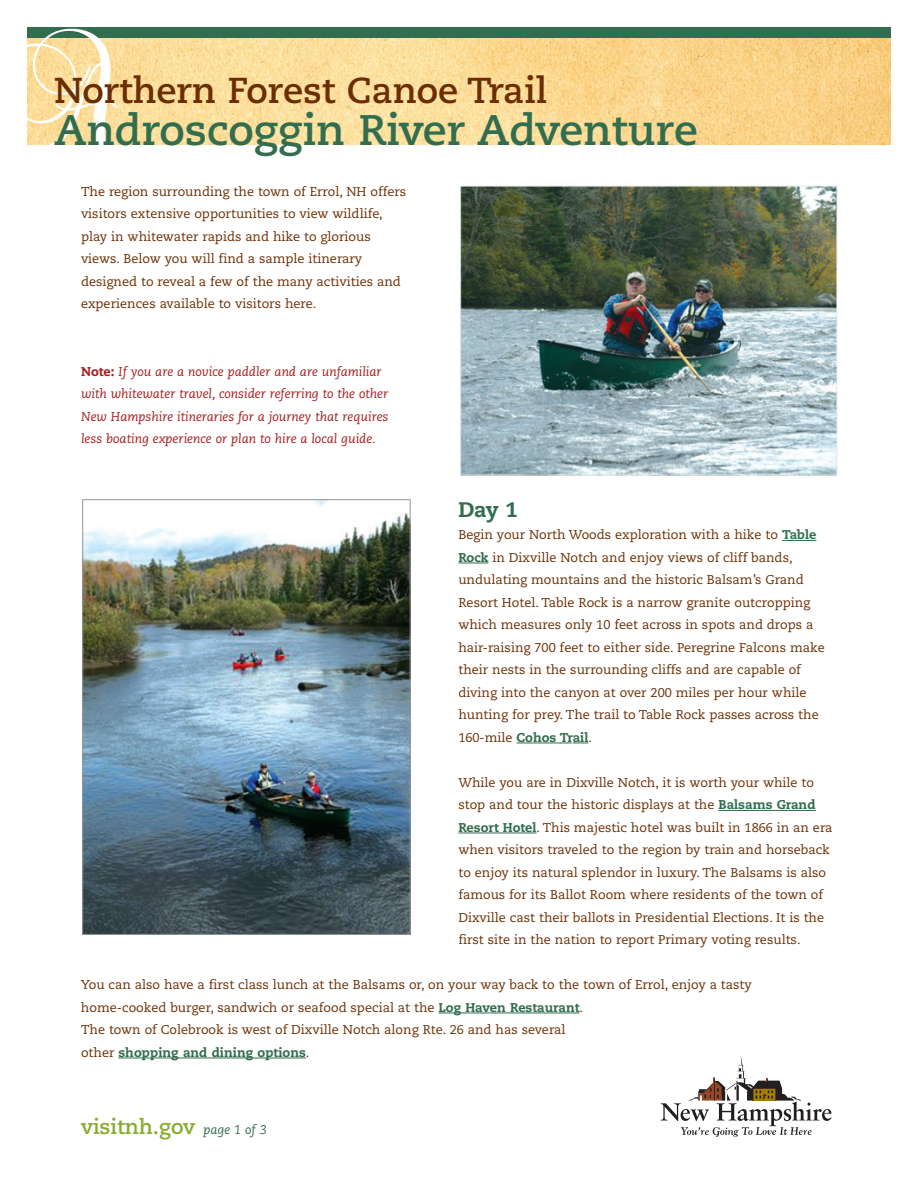
<style>
.page{position:relative;width:918px;height:1188px;background:#fff}
.page>*{position:absolute;margin:0;border:0;box-sizing:border-box;transform-origin:0 0}
.t1{font:182.55px "Balmoral Plain";color:#fff}
.t2{font:700 42.75px "Caecilia";color:#326d4f}
.t3{font:700 36px "Caecilia";color:#6b2e02}
.t4{font:700 21px "Caecilia";color:#88ac2e}
.t5{font:800 21px "Caecilia";color:#326d4f}
.t6{font:12.75px/22.5px "Caecilia";color:#6b2e02}
.t7{font:italic 12.75px/22.5px "Caecilia";color:#a61c1f}
.s1{font-weight:800;font-style:normal}
.s2{font-weight:800;color:#326d4f}
.s3{font-weight:400;font-style:italic;font-size:12.75px;color:#326d4f}
</style>
<div class="page">
<svg style="left:782px;top:540px;width:34px;height:1px"></svg>
<svg style="left:458px;top:563px;width:30px;height:1px"></svg>
<hr style="left:517px;top:743px;width:44px;height:1px;background:#326d4f">
<svg style="left:560px;top:743px;width:28px;height:1px"></svg>
<hr style="left:718px;top:810px;width:73px;height:1px;background:#326d4f">
<svg style="left:791px;top:810px;width:25px;height:1px"></svg>
<hr style="left:458px;top:833px;width:79px;height:1px;background:#326d4f">
<hr style="left:439px;top:1013px;width:44px;height:1px;background:#326d4f">
<hr style="left:490px;top:1013px;width:69px;height:1px;background:#326d4f">
<svg style="left:558px;top:1013px;width:21px;height:1px"></svg>
<hr style="left:118px;top:1058px;width:188px;height:1px;background:#326d4f">
<svg style="left:661px;top:1055px;width:171px;height:82px"></svg>
<img style="left:463px;top:188px;width:372px;height:285px">
<div style="left:461px;top:186px;width:376px;height:289px;border:1px solid #e7e8e9"></div>
<img style="left:27px;top:37px;width:864px;height:107px">
<div style="left:27px;top:27px;width:864px;height:10px;background:#326d4f"></div>
<img style="left:84px;top:502px;width:324px;height:431px">
<div style="left:82px;top:500px;width:328px;height:435px;border:1px solid #939598"></div>
<h1 class="t1" style="left:-22px;top:-33px;width:154px">A</h1>
<h3 class="t3" style="left:54px;top:76px;width:495px">Northern Forest Canoe Trail</h3>
<h2 class="t2" style="left:54px;top:112px;width:645px">Androscoggin River Adventure</h2>
<p class="t6" style="left:81px;top:181px;width:327px">The region surrounding the town of Errol, NH offers visitors extensive opportunities to view wildlife, play in whitewater rapids and hike to glorious views. Below you will find a sample itinerary designed to reveal a few of the many activities and experiences available to visitors here.</p>
<p class="t7" style="left:81px;top:361px;width:309px"><span class="s1">Note:</span> If you are a novice paddler and are unfamiliar with whitewater travel, consider referring to the other New Hampshire itineraries for a journey that requires less boating experience or plan to hire a local guide.</p>
<h3 class="t5" style="left:458px;top:501px;width:61px">Day 1</h3>
<p class="t6" style="left:458px;top:525px;width:368px">Begin your North Woods exploration with a hike to <span class="s2">Table Rock</span> in Dixville Notch and enjoy views of cliff bands, undulating mountains and the historic Balsam’s Grand Resort Hotel. Table Rock is a narrow granite outcropping which measures only 10 feet across in spots and drops a hair-raising 700 feet to either side. Peregrine Falcons make their nests in the surrounding cliffs and are capable of diving into the canyon at over 200 miles per hour while hunting for prey. The trail to Table Rock passes across the 160-mile <span class="s2">Cohos Trail</span>.</p>
<p class="t6" style="left:458px;top:772px;width:376px">While you are in Dixville Notch, it is worth your while to stop and tour the historic displays at the <span class="s2">Balsams Grand Resort Hotel</span>. This majestic hotel was built in 1866 in an era when visitors traveled to the region by train and horseback to enjoy its natural splendor in luxury. The Balsams is also famous for its Ballot Room where residents of the town of Dixville cast their ballots in Presidential Elections. It is the first site in the nation to report Primary voting results.</p>
<p class="t6" style="left:81px;top:975px;width:672px">You can also have a first class lunch at the Balsams or, on your way back to the town of Errol, enjoy a tasty home-cooked burger, sandwich or seafood special at the <span class="s2">Log Haven Restaurant</span>.<br>The town of Colebrook is west of Dixville Notch along Rte. 26 and has several<br>other <span class="s2">shopping and dining options</span>.</p>
<h3 class="t4" style="left:81px;top:1118px;width:187px">visitnh.gov <span class="s3">page 1 of 3</span></h3>
</div>
